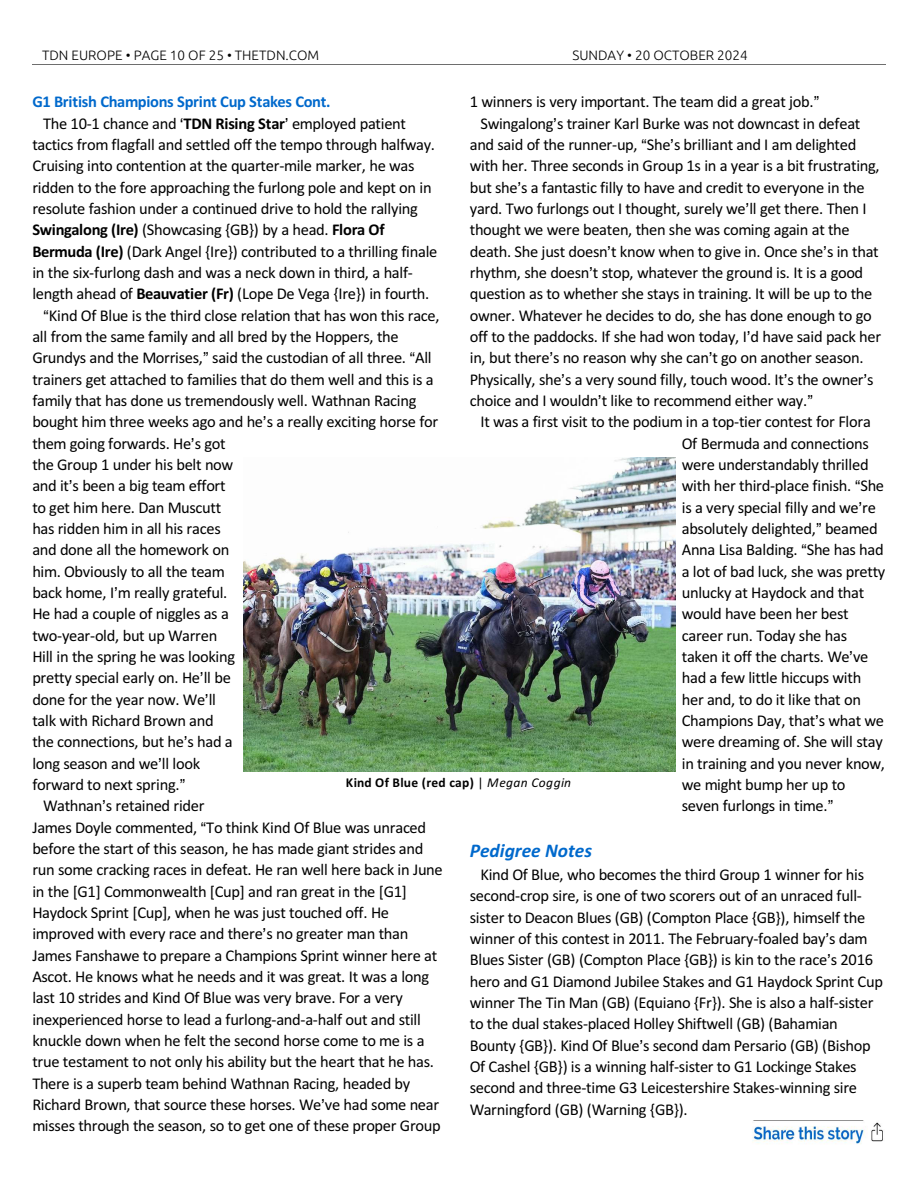
<style>
.page{position:relative;width:918px;height:1188px;background:#fff}
.page>*{position:absolute;margin:0;border:0;box-sizing:border-box;transform-origin:0 0}
.t1{font:italic 700 19.5px "Calibri";color:#0069cc}
.t2{font:16.5px/21.3px "Calibri";letter-spacing:-.02em;color:#000}
.t3{font:700 16.5px "Calibri";letter-spacing:-.02em;color:#0069cc}
.t4{font:300 13.5px "Ubuntu";color:#000}
.t5{font:700 13.5px "Calibri";letter-spacing:.025em;color:#000}
.s1{font-weight:700}
.s2{font-weight:400}
.s3{font-weight:400;font-style:italic}
</style>
<div class="page">
<hr style="left:32px;top:64px;width:853px;height:1px;background:#6e6e6e">
<img style="left:243px;top:457px;width:432px;height:314px">
<img style="left:752px;top:1122px;width:131px;height:22px">
<p class="t4" style="left:42px;top:49px;width:279px">TDN EUROPE • PAGE 10 OF 25 • THETDN.COM</p>
<p class="t4" style="left:572px;top:49px;width:177px">SUNDAY • 20 OCTOBER 2024</p>
<p class="t3" style="left:32px;top:95px;width:300px">G1 British Champions Sprint Cup Stakes Cont.</p>
<p class="t2" style="left:43px;top:114px;width:364px">The 10-1 chance and <span class="s1">TDN Rising Star</span> employed patient</p>
<p class="t2" style="left:32px;top:135px;width:404px">tactics from flagfall and settled off the tempo through halfway.</p>
<p class="t2" style="left:32px;top:157px;width:384px">Cruising into contention at the quarter-mile marker, he was</p>
<p class="t2" style="left:32px;top:178px;width:401px">ridden to the fore approaching the furlong pole and kept on in</p>
<p class="t2" style="left:32px;top:199px;width:387px">resolute fashion under a continued drive to hold the rallying</p>
<p class="t2" style="left:32px;top:221px;width:354px"><span class="s1">Swingalong (Ire)</span> (Showcasing {GB}) by a head. <span class="s1">Flora Of</span></p>
<p class="t2" style="left:32px;top:242px;width:407px"><span class="s1">Bermuda (Ire)</span> (Dark Angel {Ire}) contributed to a thrilling finale</p>
<p class="t2" style="left:32px;top:263px;width:382px">in the six-furlong dash and was a neck down in third, a half-</p>
<p class="t2" style="left:32px;top:285px;width:399px">length ahead of <span class="s1">Beauvatier (Fr)</span> (Lope De Vega {Ire}) in fourth.</p>
<p class="t2" style="left:49px;top:306px;width:392px">Kind Of Blue is the third close relation that has won this race,</p>
<p class="t2" style="left:32px;top:327px;width:368px">all from the same family and all bred by the Hoppers, the</p>
<p class="t2" style="left:32px;top:349px;width:401px">Grundys and the Morrises, said the custodian of all three. All</p>
<p class="t2" style="left:32px;top:370px;width:403px">trainers get attached to families that do them well and this is a</p>
<p class="t2" style="left:32px;top:391px;width:386px">family that has done us tremendously well. Wathnan Racing</p>
<p class="t2" style="left:32px;top:413px;width:407px">bought him three weeks ago and he s a really exciting horse for</p>
<p class="t2" style="left:32px;top:434px;width:195px">them going forwards. He s got</p>
<p class="t2" style="left:32px;top:455px;width:202px">the Group 1 under his belt now</p>
<p class="t2" style="left:32px;top:477px;width:195px">and it s been a big team effort</p>
<p class="t2" style="left:32px;top:498px;width:190px">to get him here. Dan Muscutt</p>
<p class="t2" style="left:32px;top:519px;width:190px">has ridden him in all his races</p>
<p class="t2" style="left:32px;top:541px;width:198px">and done all the homework on</p>
<p class="t2" style="left:32px;top:562px;width:194px">him. Obviously to all the team</p>
<p class="t2" style="left:32px;top:583px;width:197px">back home, I m really grateful.</p>
<p class="t2" style="left:32px;top:605px;width:198px">He had a couple of niggles as a</p>
<p class="t2" style="left:32px;top:626px;width:187px">two-year-old, but up Warren</p>
<p class="t2" style="left:32px;top:647px;width:204px">Hill in the spring he was looking</p>
<p class="t2" style="left:32px;top:669px;width:200px">pretty special early on. He ll be</p>
<p class="t2" style="left:32px;top:690px;width:185px">done for the year now. We ll</p>
<p class="t2" style="left:32px;top:711px;width:183px">talk with Richard Brown and</p>
<p class="t2" style="left:32px;top:733px;width:202px">the connections, but he s had a</p>
<p class="t2" style="left:32px;top:754px;width:169px">long season and we ll look</p>
<p class="t2" style="left:32px;top:775px;width:149px">forward to next spring.</p>
<p class="t2" style="left:43px;top:796px;width:163px">Wathnan s retained rider</p>
<p class="t2" style="left:32px;top:818px;width:395px">James Doyle commented, To think Kind Of Blue was unraced</p>
<p class="t2" style="left:32px;top:839px;width:393px">before the start of this season, he has made giant strides and</p>
<p class="t2" style="left:32px;top:861px;width:412px">run some cracking races in defeat. He ran well here back in June</p>
<p class="t2" style="left:32px;top:882px;width:376px">in the [G1] Commonwealth [Cup] and ran great in the [G1]</p>
<p class="t2" style="left:32px;top:903px;width:358px">Haydock Sprint [Cup], when he was just touched off. He</p>
<p class="t2" style="left:32px;top:924px;width:378px">improved with every race and there s no greater man than</p>
<p class="t2" style="left:32px;top:946px;width:406px">James Fanshawe to prepare a Champions Sprint winner here at</p>
<p class="t2" style="left:32px;top:967px;width:398px">Ascot. He knows what he needs and it was great. It was a long</p>
<p class="t2" style="left:32px;top:989px;width:372px">last 10 strides and Kind Of Blue was very brave. For a very</p>
<p class="t2" style="left:32px;top:1010px;width:390px">inexperienced horse to lead a furlong-and-a-half out and still</p>
<p class="t2" style="left:32px;top:1031px;width:394px">knuckle down when he felt the second horse come to me is a</p>
<p class="t2" style="left:32px;top:1052px;width:403px">true testament to not only his ability but the heart that he has.</p>
<p class="t2" style="left:32px;top:1074px;width:379px">There is a superb team behind Wathnan Racing, headed by</p>
<p class="t2" style="left:32px;top:1095px;width:408px">Richard Brown, that source these horses. We ve had some near</p>
<p class="t2" style="left:32px;top:1117px;width:410px">misses through the season, so to get one of these proper Group</p>
<p class="t2" style="left:470px;top:93px;width:345px">1 winners is very important. The team did a great job.</p>
<p class="t2" style="left:481px;top:114px;width:381px">Swingalong s trainer Karl Burke was not downcast in defeat</p>
<p class="t2" style="left:470px;top:135px;width:388px">and said of the runner-up, She s brilliant and I am delighted</p>
<p class="t2" style="left:470px;top:157px;width:411px">with her. Three seconds in Group 1s in a year is a bit frustrating,</p>
<p class="t2" style="left:470px;top:178px;width:396px">but she s a fantastic filly to have and credit to everyone in the</p>
<p class="t2" style="left:470px;top:199px;width:398px">yard. Two furlongs out I thought, surely we ll get there. Then I</p>
<p class="t2" style="left:470px;top:221px;width:381px">thought we were beaten, then she was coming again at the</p>
<p class="t2" style="left:470px;top:242px;width:410px">death. She just doesn t know when to give in. Once she s in that</p>
<p class="t2" style="left:470px;top:263px;width:395px">rhythm, she doesn t stop, whatever the ground is. It is a good</p>
<p class="t2" style="left:470px;top:285px;width:404px">question as to whether she stays in training. It will be up to the</p>
<p class="t2" style="left:470px;top:306px;width:403px">owner. Whatever he decides to do, she has done enough to go</p>
<p class="t2" style="left:470px;top:327px;width:413px">off to the paddocks. If she had won today, I d have said pack her</p>
<p class="t2" style="left:470px;top:349px;width:395px">in, but there s no reason why she can t go on another season.</p>
<p class="t2" style="left:470px;top:370px;width:405px">Physically, she s a very sound filly, touch wood. It s the owner s</p>
<p class="t2" style="left:470px;top:391px;width:339px">choice and I wouldn t like to recommend either way.</p>
<p class="t2" style="left:481px;top:413px;width:392px">It was a first visit to the podium in a top-tier contest for Flora</p>
<p class="t2" style="left:682px;top:434px;width:188px">Of Bermuda and connections</p>
<p class="t2" style="left:682px;top:455px;width:188px">were understandably thrilled</p>
<p class="t2" style="left:682px;top:477px;width:204px">with her third-place finish. She</p>
<p class="t2" style="left:682px;top:498px;width:196px">is a very special filly and we re</p>
<p class="t2" style="left:682px;top:519px;width:197px">absolutely delighted, beamed</p>
<p class="t2" style="left:682px;top:541px;width:203px">Anna Lisa Balding. She has had</p>
<p class="t2" style="left:682px;top:562px;width:205px">a lot of bad luck, she was pretty</p>
<p class="t2" style="left:682px;top:583px;width:184px">unlucky at Haydock and that</p>
<p class="t2" style="left:682px;top:605px;width:168px">would have been her best</p>
<p class="t2" style="left:682px;top:626px;width:167px">career run. Today she has</p>
<p class="t2" style="left:682px;top:647px;width:188px">taken it off the charts. We ve</p>
<p class="t2" style="left:682px;top:669px;width:181px">had a few little hiccups with</p>
<p class="t2" style="left:682px;top:690px;width:181px">her and, to do it like that on</p>
<p class="t2" style="left:682px;top:711px;width:204px">Champions Day, that s what we</p>
<p class="t2" style="left:682px;top:733px;width:202px">were dreaming of. She will stay</p>
<p class="t2" style="left:682px;top:754px;width:205px">in training and you never know,</p>
<p class="t2" style="left:682px;top:775px;width:165px">we might bump her up to</p>
<p class="t2" style="left:682px;top:796px;width:147px">seven furlongs in time.</p>
<p class="t1" style="left:470px;top:843px;width:124px">Pedigree Notes</p>
<p class="t2" style="left:470px;top:865px;width:415px;text-indent:11px">Kind Of Blue, who becomes the third Group 1 winner for his second-crop sire, is one of two scorers out of an unraced full&shy;sister to Deacon Blues (GB) (Compton Place {GB}), himself the winner of this contest in 2011. The February-foaled bay s dam Blues Sister (GB) (Compton Place {GB}) is kin to the race s 2016 hero and G1 Diamond Jubilee Stakes and G1 Haydock Sprint Cup winner The Tin Man (GB) (Equiano {Fr}). She is also a half-sister to the dual stakes-placed Holley Shiftwell (GB) (Bahamian Bounty {GB}). Kind Of Blue s second dam Persario (GB) (Bishop Of Cashel {GB}) is a winning half-sister to G1 Lockinge Stakes second and three-time G3 Leicestershire Stakes-winning sire Warningford (GB) (Warning {GB}).</p>
<p class="t5" style="left:346px;top:777px;width:227px">Kind Of Blue (red cap) <span class="s2">|</span> <span class="s3">Megan Coggin</span></p>
</div>
